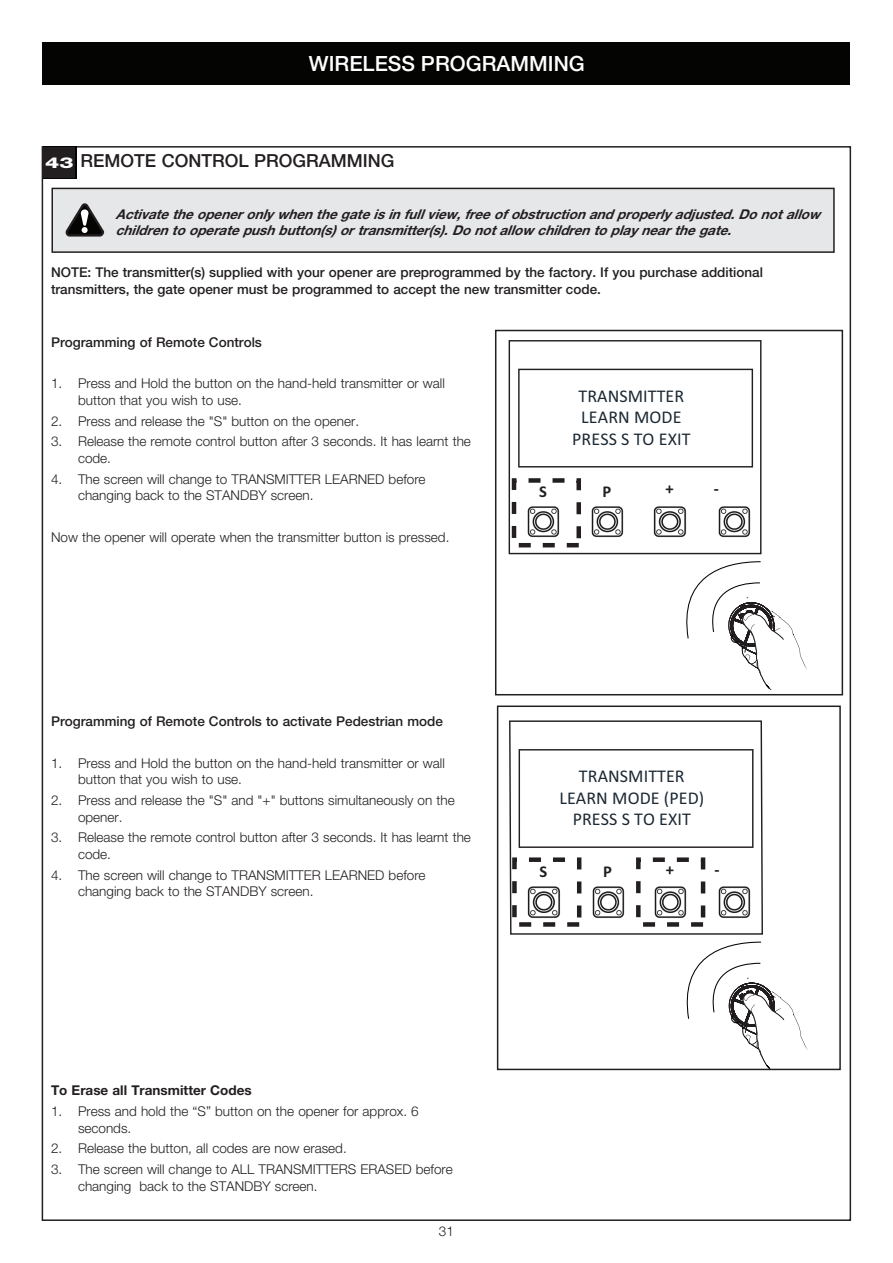
<style>
.page{position:relative;width:893px;height:1263px;background:#fff}
.page>*{position:absolute;margin:0;border:0;box-sizing:border-box;transform-origin:0 0}
.t1{font:500 21px "Helvetica Neue LT Pro";color:#fff}
.t2{font:18px/21.6px "Calibri";letter-spacing:.005em;color:#1c2934;text-align:center}
.t3{font:500 18px "Helvetica Neue LT Pro";color:#231f20}
.t4{font:700 16.5px "Calibri";color:#231f20}
.t5{font:300 13.5px/16.5px "Helvetica Neue LT Pro";color:#231f20}
.t6{font:500 13.5px/16.5px "Helvetica Neue LT Pro";color:#231f20}
.t7{font:italic 700 13.5px/16.5px "Helvetica Neue LT Pro";color:#231f20}
.t8{font:700 13.5px "Helvetica Neue LT Pro";color:#231f20}
.s1{font-weight:800;font-size:15px;color:#fff}
</style>
<div class="page">
<div style="left:43px;top:43px;width:807px;height:42px;background:#040503"></div>
<svg style="left:43px;top:146px;width:33px;height:33px"></svg>
<div style="left:44px;top:147px;width:31px;height:31px;background:#231f20"></div>
<div style="left:52px;top:188px;width:782px;height:64px;background:#e6e7e9"></div>
<div style="left:51px;top:188px;width:784px;height:65px;border:2px solid #231f20"></div>
<svg style="left:65px;top:203px;width:40px;height:34px"></svg>
<div style="left:509px;top:340px;width:252px;height:214px;border:1px solid #231f20"></div>
<img style="left:527px;top:506px;width:33px;height:32px">
<div style="left:518px;top:369px;width:235px;height:98px;background:#fff;border:1px solid #231f20"></div>
<img style="left:591px;top:506px;width:33px;height:32px">
<img style="left:653px;top:506px;width:34px;height:32px">
<img style="left:718px;top:506px;width:33px;height:32px">
<svg style="left:686px;top:561px;width:121px;height:128px"></svg>
<div style="left:512px;top:478px;width:69px;height:69px;border:4px dashed #231f20"></div>
<div style="left:495px;top:330px;width:348px;height:365px;border:2px solid #231f20"></div>
<svg style="left:509px;top:720px;width:254px;height:215px"></svg>
<div style="left:519px;top:749px;width:234px;height:99px;background:#fff;border:1px solid #231f20"></div>
<img style="left:715px;top:885px;width:39px;height:35px">
<svg style="left:686px;top:941px;width:121px;height:126px"></svg>
<svg style="left:510px;top:855px;width:198px;height:74px"></svg>
<div style="left:497px;top:705px;width:344px;height:365px;border:2px solid #231f20"></div>
<h1 class="t1" style="left:309px;top:51px;width:277px">WIRELESS PROGRAMMING</h1>
<h2 class="t3" style="left:45px;top:150px;width:351px"><span class="s1">43</span> REMOTE CONTROL PROGRAMMING</h2>
<p class="t7" style="left:116px;top:205px;width:712px">Activatetheopeneronly whenthegateisinfullview,freeofobstructionandproperly adjusted.Donotallow childrentooperatepushbutton(s) ortransmitter(s).Donotallowchildrentoplay nearthegate.</p>
<p class="t6" style="left:51px;top:264px;width:713px">NOTE: The transmitter(s) supplied with your opener are preprogrammed by the factory. If you purchase additional transmitters, the gate opener must be programmed to accept the new transmitter code.</p>
<p class="t6" style="left:51px;top:333px;width:212px">Programming of Remote Controls</p>
<p class="t5" style="left:78px;top:375px;width:368px;text-indent:-27px">1. Press and Hold the button on the hand-held transmitter or wall button that you wish to use.</p>
<p class="t5" style="left:51px;top:412px;width:310px">2. Press and release the "S" button on the opener.</p>
<p class="t5" style="left:78px;top:433px;width:394px;text-indent:-27px">3. Release the remote control button after 3 seconds. It has learnt the code.</p>
<p class="t5" style="left:78px;top:470px;width:349px;text-indent:-27px">4. The screen will change to TRANSMITTER LEARNED before changing back to the STANDBY screen.</p>
<p class="t5" style="left:51px;top:528px;width:400px">Now the opener will operate when the transmitter button is pressed.</p>
<h2 class="t2" style="left:572px;top:385px;width:120px">TRANSMITTER<br>LEARN MODE<br>PRESS S TO EXIT</h2>
<p class="t4" style="left:539px;top:480px;width:9px">S</p>
<p class="t4" style="left:603px;top:480px;width:10px">P</p>
<p class="t4" style="left:665px;top:477px;width:10px">+</p>
<p class="t4" style="left:714px;top:477px;width:7px">-</p>
<p class="t6" style="left:51px;top:713px;width:393px">Programming of Remote Controls to activate Pedestrian mode</p>
<p class="t5" style="left:78px;top:754px;width:368px;text-indent:-27px">1. Press and Hold the button on the hand-held transmitter or wall button that you wish to use.</p>
<p class="t5" style="left:78px;top:792px;width:378px;text-indent:-27px">2. Press and release the "S" and "+" buttons simultaneously on the opener.</p>
<p class="t5" style="left:78px;top:829px;width:394px;text-indent:-27px">3. Release the remote control button after 3 seconds. It has learnt the code.</p>
<p class="t5" style="left:78px;top:866px;width:349px;text-indent:-27px">4. The screen will change to TRANSMITTER LEARNED before changing back to the STANDBY screen.</p>
<p class="t4" style="left:539px;top:860px;width:9px">S</p>
<p class="t4" style="left:603px;top:860px;width:10px">P</p>
<p class="t4" style="left:666px;top:857px;width:10px">+</p>
<p class="t4" style="left:714px;top:857px;width:7px">-</p>
<h2 class="t2" style="left:559px;top:765px;width:146px">TRANSMITTER<br>LEARN MODE (PED)<br>PRESS S TO EXIT</h2>
<p class="t8" style="left:51px;top:1082px;width:202px">To Erase all Transmitter Codes</p>
<p class="t5" style="left:78px;top:1103px;width:342px;text-indent:-27px">1. Press and hold the “S” button on the opener for approx. 6 seconds.</p>
<p class="t5" style="left:51px;top:1140px;width:297px">2. Release the button, all codes are now erased.</p>
<p class="t5" style="left:78px;top:1161px;width:376px;text-indent:-27px">3. The screen will change to ALL TRANSMITTERS ERASED before changing back to the STANDBY screen.</p>
<p class="t5" style="left:439px;top:1223px;width:17px">31</p>
</div>
